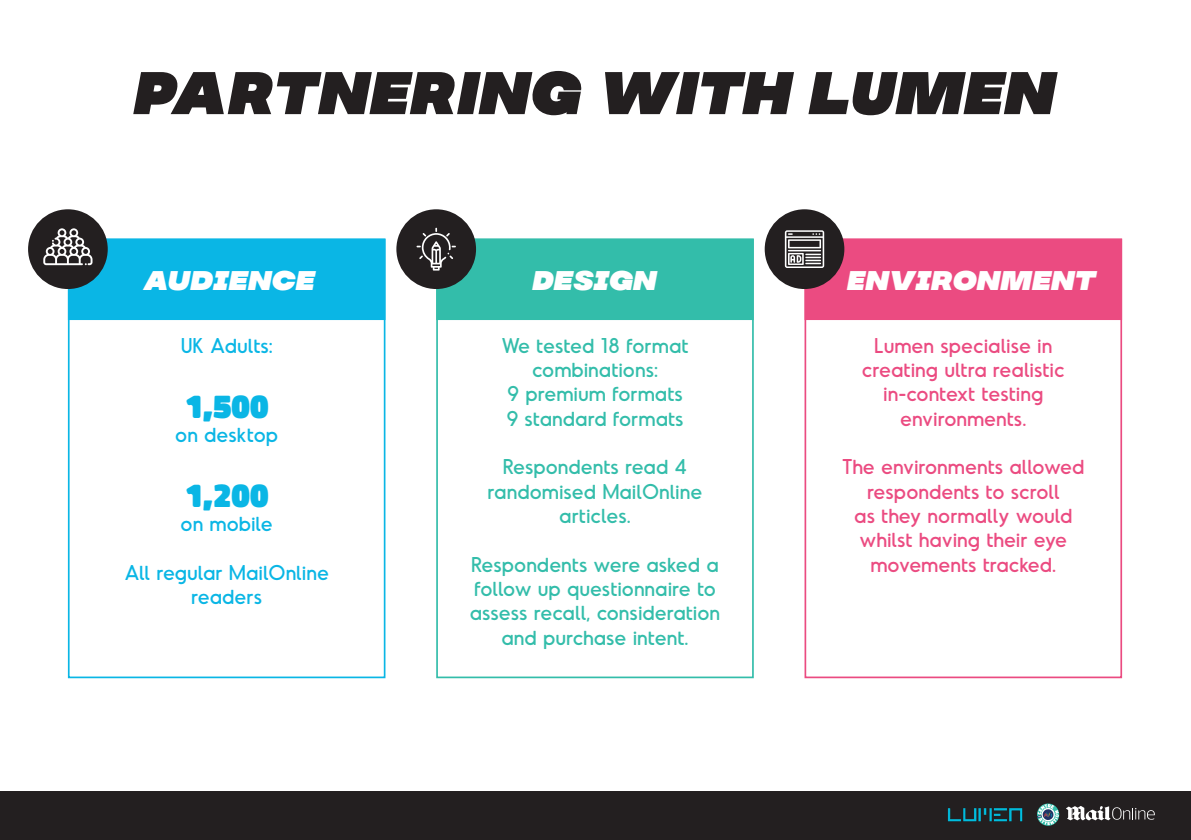
<style>
.page{position:relative;width:1191px;height:840px;background:#fff}
.page>*{position:absolute;margin:0;border:0;box-sizing:border-box;transform-origin:0 0}
.t1{font:italic 60px "MADE Soulmaze";color:#231f20}
.t2{font:900 33.8px "Don Jose";color:#0ab6e5}
.t3{font:italic 27px "MADE Soulmaze";color:#fff}
.t4{font:20.2px/24.4px "Odudo Soft";color:#33bdaa;text-align:center}
.t5{font:20.2px/24.4px "Odudo Soft";color:#eb4b81;text-align:center}
.t6{font:20.2px/24.4px "Odudo Soft";color:#0ab6e5;text-align:center}
</style>
<div class="page">
<div style="left:68px;top:238px;width:317px;height:439px;border:2px solid #0ab6e5"></div>
<div style="left:68px;top:238px;width:317px;height:82px;background:#0ab6e5;border:2px solid #0ab6e5"></div>
<div style="left:436px;top:238px;width:318px;height:439px;border:2px solid #33bdaa"></div>
<div style="left:436px;top:238px;width:318px;height:82px;background:#33bdaa;border:2px solid #33bdaa"></div>
<div style="left:804px;top:238px;width:318px;height:439px;border:2px solid #eb4b81"></div>
<div style="left:804px;top:238px;width:318px;height:82px;background:#eb4b81;border:2px solid #eb4b81"></div>
<div style="left:28px;top:209px;width:80px;height:80px;background:#231f20;border-radius:50%"></div>
<div style="left:396px;top:209px;width:80px;height:80px;background:#231f20;border-radius:50%"></div>
<div style="left:764px;top:209px;width:80px;height:80px;background:#231f20;border-radius:50%"></div>
<svg style="left:43px;top:228px;width:49px;height:37px"></svg>
<svg style="left:416px;top:227px;width:40px;height:43px"></svg>
<svg style="left:785px;top:230px;width:39px;height:38px"></svg>
<div style="left:0;top:791px;width:1191px;height:48px;background:#231f20"></div>
<svg style="left:1066px;top:806px;width:88px;height:13px"></svg>
<svg style="left:1037px;top:803px;width:22px;height:22px"></svg>
<img style="left:947px;top:808px;width:76px;height:14px">
<p class="t1" style="left:134px;top:52px;width:923px">PARTNERING WITH LUMEN</p>
<p class="t3" style="left:144px;top:262px;width:173px">AUDIENCE</p>
<p class="t3" style="left:532px;top:262px;width:126px">DESIGN</p>
<p class="t3" style="left:847px;top:262px;width:250px">ENVIRONMENT</p>
<p class="t6" style="left:181px;top:333px;width:93px">UK Adults:</p>
<p class="t2" style="left:185px;top:387px;width:86px">1,500</p>
<p class="t6" style="left:175px;top:422px;width:104px">on desktop</p>
<p class="t2" style="left:185px;top:476px;width:86px">1,200</p>
<p class="t6" style="left:181px;top:511px;width:94px">on mobile</p>
<p class="t6" style="left:124px;top:559px;width:206px">All regular MailOnline readers</p>
<p class="t4" style="left:501px;top:333px;width:189px">We tested 18 format combinations:</p>
<p class="t4" style="left:507px;top:381px;width:177px">9 premium formats</p>
<p class="t4" style="left:506px;top:405px;width:179px">9 standard formats</p>
<p class="t4" style="left:487px;top:454px;width:216px">Respondents read 4 randomised MailOnline articles.</p>
<p class="t4" style="left:470px;top:551px;width:252px">Respondents were asked a follow up questionnaire to assess recall, consideration and purchase intent.</p>
<p class="t5" style="left:862px;top:333px;width:204px">Lumen specialise in creating ultra realistic in-context testing environments.</p>
<p class="t5" style="left:842px;top:454px;width:244px">The environments allowed respondents to scroll<br>as they normally would whilst having their eye movements tracked.</p>
</div>
